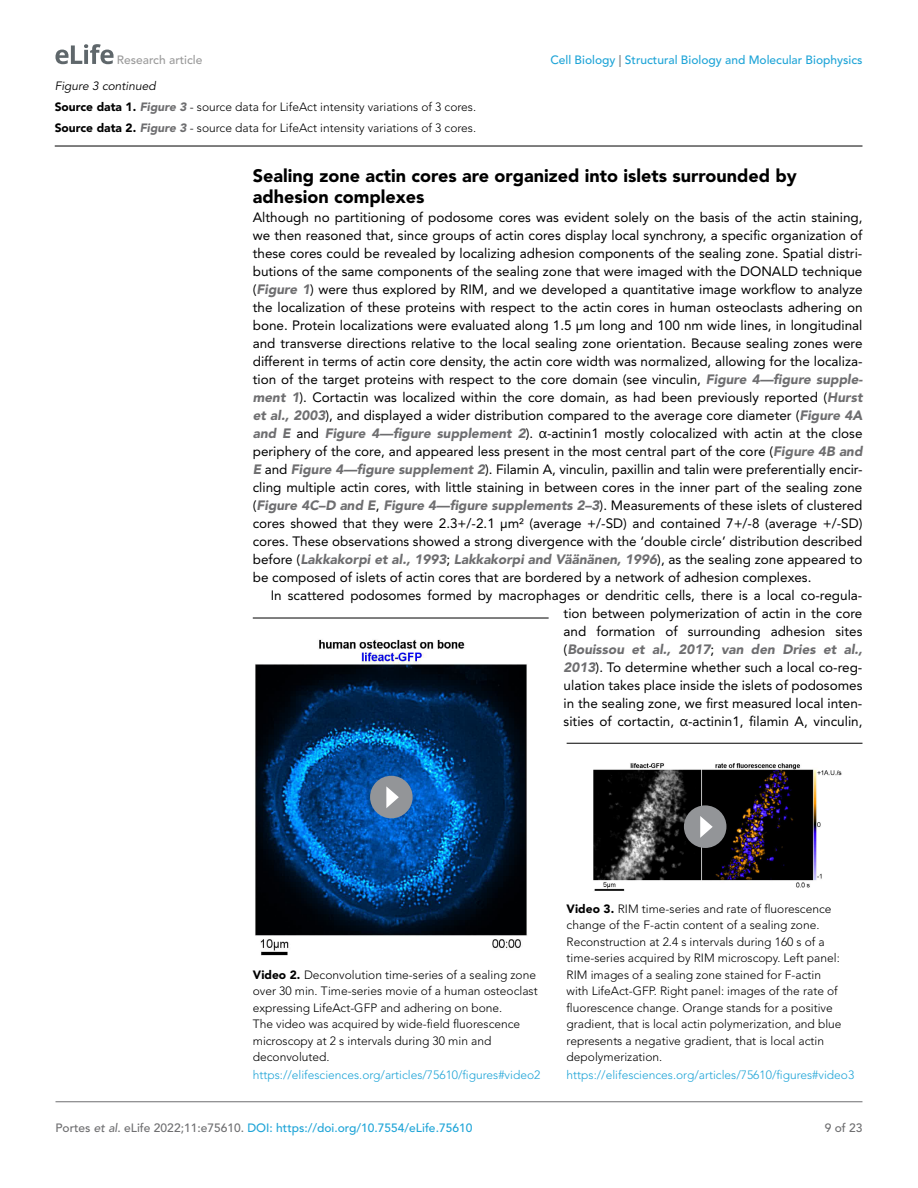
<style>
.page{position:relative;width:918px;height:1188px;background:#fff}
.page>*{position:absolute;margin:0;border:0;box-sizing:border-box;transform-origin:0 0}
.t1{font:900 18px/21px "Avenir LT Std";color:#000}
.t2{font:13.5px/18px "Avenir LT Std";color:#000;text-align:justify}
.t3{font:300 12px/16.5px "Avenir LT Std";color:#000}
.t4{font:500 12px "Avenir LT Std";color:#1ea4d7}
.t5{font:300 12px "Avenir LT Std";color:#1ea4d7}
.t6{font:italic 12px "Avenir LT Std";color:#000}
.t7{font:500 12px "Avenir LT Std";color:#9a9a9a}
.t8{font:500 12px "Avenir LT Std";color:#6e6e70}
.s1{color:#6e6e70}
.s2{font-weight:900}
.s3{font-weight:900;font-style:italic;color:#6e6e70}
.s4{font-family:"Segoe UI"}
.s5{font-style:italic;color:#6e6e70}
</style>
<div class="page">
<svg style="left:55px;top:44px;width:59px;height:20px"></svg>
<hr style="left:56px;top:1101px;width:806px;height:1px;background:#6e6e70">
<hr style="left:55px;top:146px;width:807px;height:1px;background:#000">
<hr style="left:253px;top:618px;width:296px;height:1px;background:#000">
<img style="left:255px;top:639px;width:272px;height:317px">
<hr style="left:567px;top:743px;width:295px;height:1px;background:#000">
<img style="left:593px;top:763px;width:249px;height:128px">
<div style="left:370px;top:776px;width:43px;height:42px;background:#939598;border-radius:50%"></div>
<svg style="left:386px;top:786px;width:13px;height:22px"></svg>
<div style="left:684px;top:805px;width:42px;height:43px;background:#939598;border-radius:50%"></div>
<svg style="left:700px;top:816px;width:13px;height:22px"></svg>
<p class="t7" style="left:117px;top:53px;width:81px">Research article</p>
<p class="t4" style="left:550px;top:53px;width:314px">Cell Biology <span class="s1">|</span> Structural Biology and Molecular Biophysics</p>
<p class="t6" style="left:55px;top:79px;width:103px">Figure 3 continued</p>
<p class="t3" style="left:55px;top:97px;width:423px;line-height:21px"><span class="s2">Source data 1.</span> <span class="s3">Figure 3</span> - source data for LifeAct intensity variations of 3 cores.<br><span class="s2">Source data 2.</span> <span class="s3">Figure 3</span> - source data for LifeAct intensity variations of 3 cores.</p>
<h1 class="t1" style="left:253px;top:165px;width:545px">Sealing zone actin cores are organized into islets surrounded by adhesion complexes</h1>
<p class="t2" style="left:253px;top:209px;width:611px">Although no partitioning of podosome cores was evident solely on the basis of the actin staining, we then reasoned that, since groups of actin cores display local synchrony, a specific organization of these cores could be revealed by localizing adhesion components of the sealing zone. Spatial distri&shy;butions of the same components of the sealing zone that were imaged with the DONALD technique (<span class="s3">Figure 1</span>) were thus explored by RIM, and we developed a quantitative image workflow to analyze the localization of these proteins with respect to the actin cores in human osteoclasts adhering on bone. Protein localizations were evaluated along 1.5 µm long and 100 nm wide lines, in longitudinal and transverse directions relative to the local sealing zone orientation. Because sealing zones were different in terms of actin core density, the actin core width was normalized, allowing for the localiza&shy;tion of the target proteins with respect to the core domain (see vinculin, <span class="s3">Figure 4—figure supple&shy;ment 1</span>). Cortactin was localized within the core domain, as had been previously reported (<span class="s3">Hurst et al., 2003</span>), and displayed a wider distribution compared to the average core diameter (<span class="s3">Figure 4A and E</span> and <span class="s3">Figure 4—figure supplement 2</span>). <span class="s4">α</span>-actinin1 mostly colocalized with actin at the close periphery of the core, and appeared less present in the most central part of the core (<span class="s3">Figure 4B and E</span> and <span class="s3">Figure 4—figure supplement 2</span>). Filamin A, vinculin, paxillin and talin were preferentially encir&shy;cling multiple actin cores, with little staining in between cores in the inner part of the sealing zone (<span class="s3">Figure 4C–D and E</span>, <span class="s3">Figure 4—figure supplements 2–3</span>). Measurements of these islets of clustered cores showed that they were 2.3+/-2.1 µm² (average +/-SD) and contained 7+/-8 (average +/-SD) cores. These observations showed a strong divergence with the ‘double circle’ distribution described before (<span class="s3">Lakkakorpi et al., 1993</span>; <span class="s3">Lakkakorpi and Väänänen, 1996</span>), as the sealing zone appeared to be composed of islets of actin cores that are bordered by a network of adhesion complexes.</p>
<p class="t2" style="left:564px;top:587px;width:300px;text-indent:-293px">In scattered podosomes formed by macrophages or dendritic cells, there is a local co-regula&shy;tion between polymerization of actin in the core and formation of surrounding adhesion sites (<span class="s3">Bouissou et al., 2017</span>; <span class="s3">van den Dries et al., 2013</span>). To determine whether such a local co-reg&shy;ulation takes place inside the islets of podosomes in the sealing zone, we first measured local inten&shy;sities of cortactin, <span class="s4">α</span>-actinin1, filamin A, vinculin,</p>
<p class="t3" style="left:253px;top:966px;width:286px"><span class="s2">Video 2.</span> Deconvolution time-series of a sealing zone over 30 min. Time-series movie of a human osteoclast expressing LifeAct-GFP and adhering on bone.<br>The video was acquired by wide-field fluorescence microscopy at 2 s intervals during 30 min and deconvoluted.</p>
<p class="t5" style="left:253px;top:1068px;width:289px">https://elifesciences.org/articles/75610/figures#video2</p>
<p class="t3" style="left:567px;top:900px;width:276px"><span class="s2">Video 3.</span> RIM time-series and rate of fluorescence change of the F-actin content of a sealing zone.<br>Reconstruction at 2.4 s intervals during 160 s of a time-series acquired by RIM microscopy. Left panel:<br>RIM images of a sealing zone stained for F-actin with LifeAct-GFP. Right panel: images of the rate of fluorescence change. Orange stands for a positive gradient, that is local actin polymerization, and blue represents a negative gradient, that is local actin depolymerization.</p>
<p class="t5" style="left:567px;top:1068px;width:289px">https://elifesciences.org/articles/75610/figures#video3</p>
<p class="t4" style="left:56px;top:1121px;width:418px"><span class="s1">Portes</span> <span class="s5">et al</span><span class="s1">. eLife 2022;11:e75610.</span> DOI: https://doi.org/10.7554/eLife.75610</p>
<p class="t8" style="left:825px;top:1121px;width:39px">9 of 23</p>
</div>
